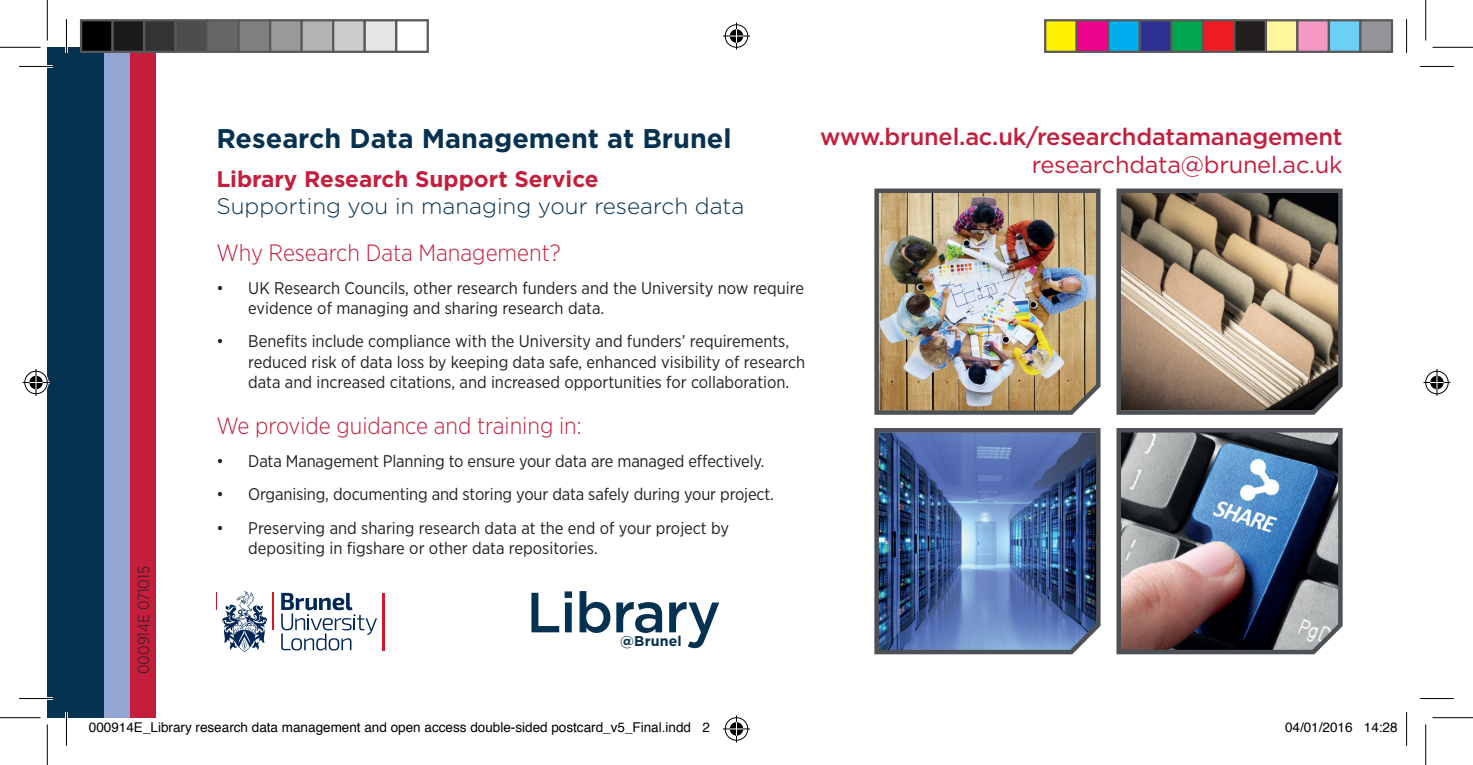
<style>
.page{position:relative;width:1473px;height:765px;background:#fff}
.page>*{position:absolute;margin:0;border:0;box-sizing:border-box;transform-origin:0 0}
.t1{font:700 27px "Gotham";color:#063251}
.t2{font:300 23.62px "Gotham Narrow";color:#c41e3c}
.t3{font:500 23.62px "Gotham";letter-spacing:-.01em;color:#c41e3c}
.t4{font:23.62px "Gotham";letter-spacing:-.01em;color:#c41e3c}
.t5{font:300 22.5px "Gotham";color:#063251}
.t6{font:700 22.5px "Gotham";color:#c41e3c}
.t7{font:16.88px/20.2px "Gotham Narrow";color:#231f20}
.t8{font:300 15.75px "Gotham Narrow";color:#231f20}
.t9{font:700 14.17px "Gotham";letter-spacing:.01em;color:#063251}
.t10{font:13.5px "Helvetica";color:#000}
</style>
<div class="page">
<div style="left:47px;top:48px;width:58px;height:669px;background:#063251"></div>
<div style="left:105px;top:48px;width:25px;height:669px;background:#92a5d3"></div>
<div style="left:130px;top:48px;width:26px;height:669px;background:#c41e3c"></div>
<svg style="left:531px;top:591px;width:41px;height:41px"></svg>
<svg style="left:579px;top:591px;width:31px;height:41px"></svg>
<svg style="left:616px;top:601px;width:46px;height:31px"></svg>
<svg style="left:669px;top:601px;width:50px;height:46px"></svg>
<hr style="left:382px;top:592px;width:2px;height:58px;background:#d71729">
<hr style="left:272px;top:592px;width:2px;height:37px;background:#d71729">
<svg style="left:216px;top:591px;width:51px;height:60px"></svg>
<svg style="left:281px;top:592px;width:96px;height:58px"></svg>
<svg style="left:1116px;top:428px;width:227px;height:227px;background:#696d7b"></svg>
<img style="left:874px;top:428px;width:227px;height:227px">
<img style="left:874px;top:188px;width:227px;height:227px">
<svg style="left:1116px;top:188px;width:227px;height:227px;background:#998874"></svg>
<hr style="left:19px;top:65px;width:34px;height:3px;background:#fff">
<hr style="left:19px;top:696px;width:34px;height:3px;background:#fff">
<hr style="left:65px;top:19px;width:3px;height:34px;background:#fff">
<hr style="left:65px;top:711px;width:3px;height:34px;background:#fff">
<hr style="left:19px;top:66px;width:34px;height:1px;background:#000">
<hr style="left:1419px;top:66px;width:34px;height:1px;background:#000">
<hr style="left:19px;top:697px;width:34px;height:1px;background:#000">
<hr style="left:1419px;top:697px;width:34px;height:1px;background:#000">
<hr style="left:66px;top:19px;width:1px;height:34px;background:#000">
<hr style="left:66px;top:711px;width:1px;height:34px;background:#000">
<hr style="left:1405px;top:19px;width:1px;height:34px;background:#000">
<hr style="left:1405px;top:711px;width:1px;height:34px;background:#000">
<hr style="left:0;top:47px;width:40px;height:1px;background:#000">
<hr style="left:1432px;top:47px;width:40px;height:1px;background:#000">
<hr style="left:0;top:717px;width:40px;height:1px;background:#000">
<hr style="left:1432px;top:717px;width:40px;height:1px;background:#000">
<hr style="left:47px;top:0;width:1px;height:41px;background:#000">
<hr style="left:47px;top:724px;width:1px;height:40px;background:#000">
<hr style="left:1425px;top:0;width:1px;height:41px;background:#000">
<hr style="left:1425px;top:724px;width:1px;height:40px;background:#000">
<svg style="left:723px;top:23px;width:27px;height:27px"></svg>
<svg style="left:723px;top:715px;width:27px;height:27px"></svg>
<svg style="left:23px;top:369px;width:27px;height:27px"></svg>
<svg style="left:1423px;top:369px;width:27px;height:27px"></svg>
<div style="left:81px;top:20px;width:32px;height:32px;background:#000"></div>
<div style="left:80px;top:19px;width:34px;height:34px;border:2px solid #595959"></div>
<div style="left:113px;top:20px;width:31px;height:32px;background:#1a1a1a"></div>
<div style="left:111px;top:19px;width:34px;height:34px;border:2px solid #595959"></div>
<div style="left:144px;top:20px;width:32px;height:32px;background:#333"></div>
<div style="left:143px;top:19px;width:34px;height:34px;border:2px solid #595959"></div>
<div style="left:176px;top:20px;width:31px;height:32px;background:#4d4d4d"></div>
<div style="left:174px;top:19px;width:34px;height:34px;border:2px solid #595959"></div>
<div style="left:207px;top:20px;width:32px;height:32px;background:#666"></div>
<div style="left:206px;top:19px;width:34px;height:34px;border:2px solid #595959"></div>
<div style="left:239px;top:20px;width:31px;height:32px;background:#808080"></div>
<div style="left:237px;top:19px;width:34px;height:34px;border:2px solid #595959"></div>
<div style="left:270px;top:20px;width:32px;height:32px;background:#999"></div>
<div style="left:269px;top:19px;width:34px;height:34px;border:2px solid #595959"></div>
<div style="left:302px;top:20px;width:31px;height:32px;background:#b3b3b3"></div>
<div style="left:300px;top:19px;width:34px;height:34px;border:2px solid #595959"></div>
<div style="left:333px;top:20px;width:32px;height:32px;background:#ccc"></div>
<div style="left:332px;top:19px;width:34px;height:34px;border:2px solid #595959"></div>
<div style="left:365px;top:20px;width:31px;height:32px;background:#e6e6e6"></div>
<div style="left:363px;top:19px;width:34px;height:34px;border:2px solid #595959"></div>
<div style="left:395px;top:19px;width:34px;height:34px;border:2px solid #595959"></div>
<div style="left:1045px;top:20px;width:31px;height:32px;background:#fff101"></div>
<div style="left:1044px;top:19px;width:33px;height:34px;border:2px solid #595959"></div>
<div style="left:1076px;top:20px;width:32px;height:32px;background:#ed028c"></div>
<div style="left:1075px;top:19px;width:34px;height:34px;border:2px solid #595959"></div>
<div style="left:1108px;top:20px;width:31px;height:32px;background:#00aeef"></div>
<div style="left:1107px;top:19px;width:33px;height:34px;border:2px solid #595959"></div>
<div style="left:1139px;top:20px;width:32px;height:32px;background:#2e3092"></div>
<div style="left:1138px;top:19px;width:34px;height:34px;border:2px solid #595959"></div>
<div style="left:1171px;top:20px;width:31px;height:32px;background:#00a54f"></div>
<div style="left:1170px;top:19px;width:33px;height:34px;border:2px solid #595959"></div>
<div style="left:1202px;top:20px;width:32px;height:32px;background:#ee1d23"></div>
<div style="left:1201px;top:19px;width:34px;height:34px;border:2px solid #595959"></div>
<div style="left:1234px;top:20px;width:31px;height:32px;background:#231f20"></div>
<div style="left:1233px;top:19px;width:33px;height:34px;border:2px solid #595959"></div>
<div style="left:1265px;top:20px;width:32px;height:32px;background:#fff79a"></div>
<div style="left:1264px;top:19px;width:34px;height:34px;border:2px solid #595959"></div>
<div style="left:1297px;top:20px;width:31px;height:32px;background:#f499c2"></div>
<div style="left:1296px;top:19px;width:33px;height:34px;border:2px solid #595959"></div>
<div style="left:1328px;top:20px;width:32px;height:32px;background:#6bcff6"></div>
<div style="left:1327px;top:19px;width:34px;height:34px;border:2px solid #595959"></div>
<div style="left:1360px;top:20px;width:31px;height:32px;background:#939598"></div>
<div style="left:1359px;top:19px;width:33px;height:34px;border:2px solid #595959"></div>
<p class="t8" style="left:134px;top:673px;width:109px;rotate:-90deg">000914E 071015</p>
<h1 class="t1" style="left:216px;top:120px;width:516px">Research Data Management at Brunel</h1>
<h3 class="t6" style="left:216px;top:164px;width:384px">Library Research Support Service</h3>
<h3 class="t5" style="left:216px;top:192px;width:529px">Supporting you in managing your research data</h3>
<h2 class="t2" style="left:216px;top:238px;width:346px">Why Research Data Management?</h2>
<p class="t7" style="left:248px;top:277px;width:557px;text-indent:-32px">• UK Research Councils, other research funders and the University now require evidence of managing and sharing research data.</p>
<p class="t7" style="left:248px;top:331px;width:558px;text-indent:-32px">• Benefits include compliance with the University and funders’ requirements, reduced risk of data loss by keeping data safe, enhanced visibility of research data and increased citations, and increased opportunities for collaboration.</p>
<h2 class="t2" style="left:216px;top:411px;width:367px">We provide guidance and training in:</h2>
<p class="t7" style="left:216px;top:451px;width:549px">• Data Management Planning to ensure your data are managed effectively.</p>
<p class="t7" style="left:216px;top:484px;width:559px">• Organising, documenting and storing your data safely during your project.</p>
<p class="t7" style="left:248px;top:517px;width:482px;text-indent:-32px">• Preserving and sharing research data at the end of your project by depositing in figshare or other data repositories.</p>
<h2 class="t3" style="left:820px;top:121px;width:524px">www.brunel.ac.uk/researchdatamanagement</h2>
<h2 class="t4" style="left:1031px;top:150px;width:312px">researchdata@brunel.ac.uk</h2>
<p class="t9" style="left:620px;top:631px;width:63px">@Brunel</p>
<p class="t10" style="left:89px;top:716px;width:622px">000914E_Library research data management and open access double-sided postcard_v5_Final.indd 2</p>
<p class="t10" style="left:1284px;top:716px;width:114px">04/01/2016 14:28</p>
</div>
